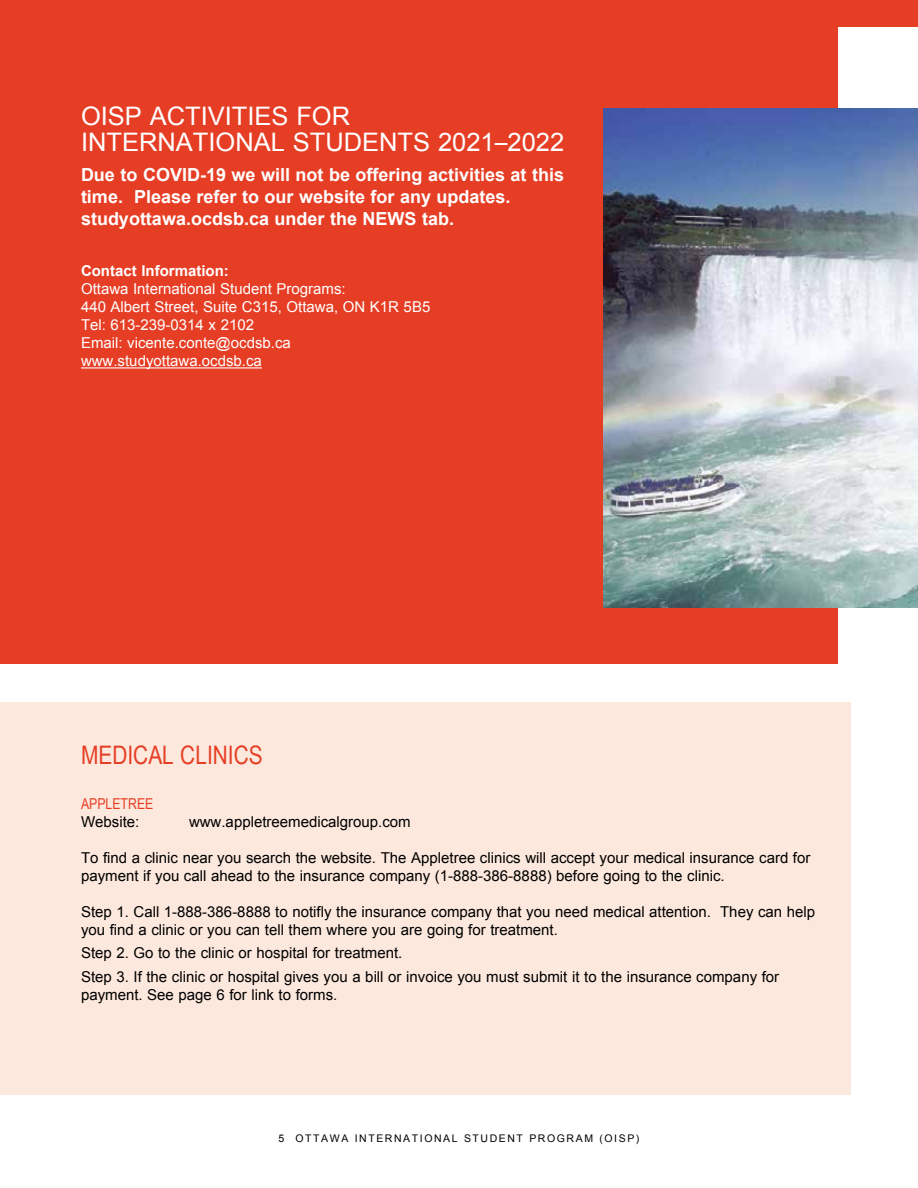
<style>
.page{position:relative;width:918px;height:1188px;background:#fff}
.page>*{position:absolute;margin:0;border:0;box-sizing:border-box;transform-origin:0 0}
.t1{font:25.5px/25.5px "Arial";color:#fff}
.t2{font:25.5px "Arial Narrow";color:#e63e25}
.t3{font:700 18px/21.6px "Arial";color:#fff}
.t4{font:15px/18px "Arial";color:#000}
.t5{font:15px/18px "Arial";color:#fff}
.t6{font:700 15px "Arial";color:#fff}
.t7{font:15px "Arial Narrow";color:#e63e25}
.t8{font:10.5px "Arial";letter-spacing:.15em;color:#000}
.s1{font-family:"Helvetica Neue"}
</style>
<div class="page">
<div style="left:0;top:702px;width:851px;height:392px;background:#fce8dd"></div>
<div style="left:0;top:22px;width:837px;height:642px;background:#e63e25"></div>
<hr style="left:81px;top:367px;width:181px;height:1px;background:#fff">
<img style="left:603px;top:108px;width:315px;height:500px">
<div style="left:0;top:0;width:918px;height:27px;background:#e63e25"></div>
<h1 class="t1" style="left:81px;top:104px;width:485px">OISP ACTIVITIES FOR<br>INTERNATIONAL STUDENTS 2021<span class="s1">–</span>2022</h1>
<p class="t3" style="left:81px;top:165px;width:485px">Due to COVID-19 we will not be offering activities at this time. Please refer to our website for any updates. studyottawa.ocdsb.ca under the NEWS tab.</p>
<p class="t6" style="left:81px;top:261px;width:149px">Contact Information:</p>
<p class="t5" style="left:81px;top:280px;width:351px">Ottawa International Student Programs:<br>440 Albert Street, Suite C315, Ottawa, ON K1R 5B5<br>Tel: 613-239-0314 x 2102<br>Email: vicente.conte@ocdsb.ca www.studyottawa.ocdsb.ca</p>
<h1 class="t2" style="left:81px;top:736px;width:183px">MEDICAL CLINICS</h1>
<p class="t7" style="left:81px;top:793px;width:74px">APPLETREE</p>
<p class="t4" style="left:81px;top:813px;width:60px">Website:</p>
<p class="t4" style="left:189px;top:813px;width:223px">www.appletreemedicalgroup.com</p>
<p class="t4" style="left:81px;top:849px;width:731px">To find a clinic near you search the website. The Appletree clinics will accept your medical insurance card for payment if you call ahead to the insurance company (1-888-386-8888) before going to the clinic.</p>
<p class="t4" style="left:81px;top:903px;width:736px">Step 1. Call 1-888-386-8888 to notifly the insurance company that you need medical attention. They can help you find a clinic or you can tell them where you are going for treatment.</p>
<p class="t4" style="left:81px;top:941px;width:700px;line-height:23.4px">Step 2. Go to the clinic or hospital for treatment.<br>Step 3. If the clinic or hospital gives you a bill or invoice you must submit it to the insurance company for</p>
<p class="t4" style="left:81px;top:986px;width:258px">payment. See page 6 for link to forms.</p>
<p class="t8" style="left:279px;top:1131px;width:362px">5 OTTAWA INTERNATIONAL STUDENT PROGRAM (OISP)</p>
</div>
